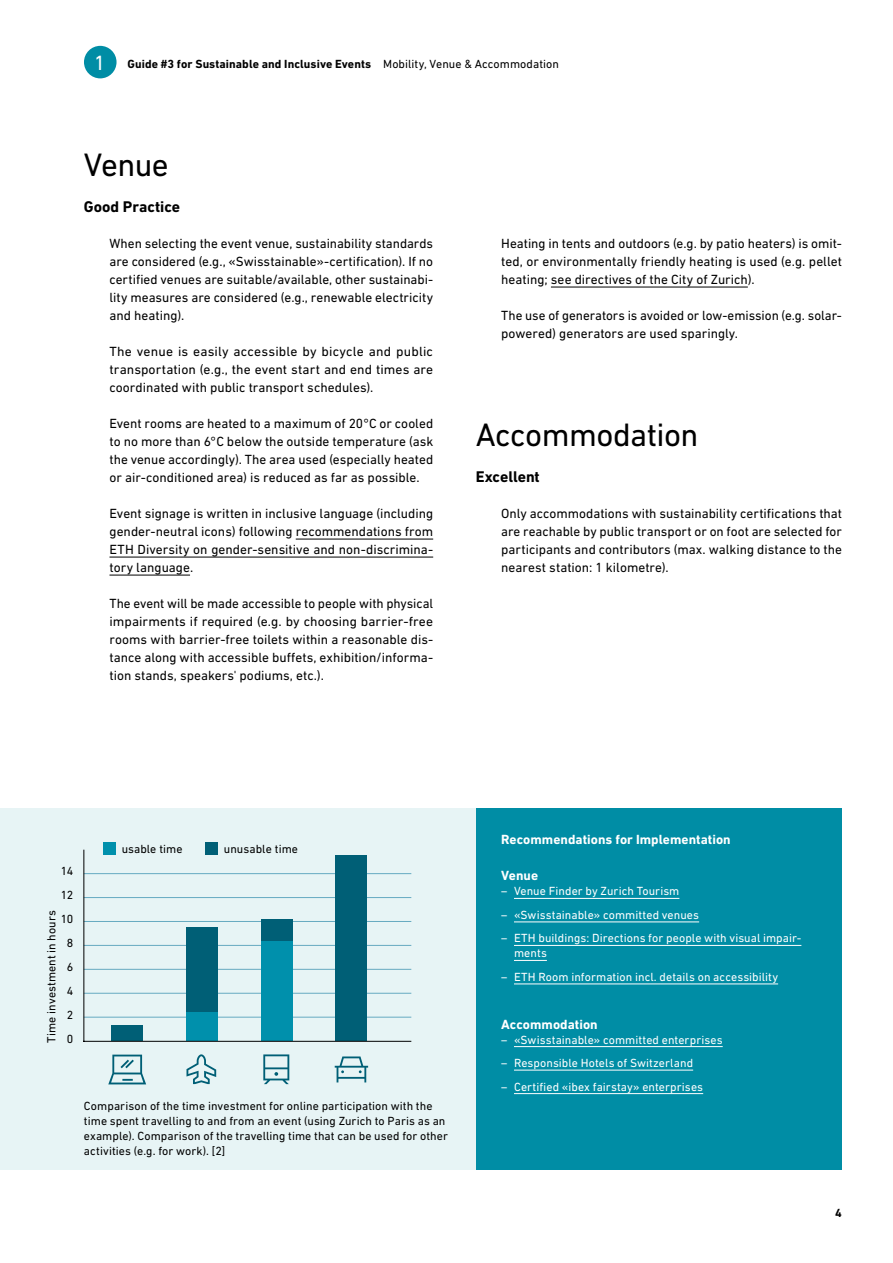
<style>
.page{position:relative;width:893px;height:1263px;background:#fff}
.page>*{position:absolute;margin:0;border:0;box-sizing:border-box;transform-origin:0 0}
.Headline_A4-S__22_26_4pt__120___H3{font:33px "DIN Next LT Pro";letter-spacing:-.015em;color:#000}
.Zwischentitel_A4-M__10_5_12pt_H4{font:700 15.75px "DIN Next LT Pro";letter-spacing:-.005em;color:#000}
.Lauftext_Checkbox__Blocksatz___9_12pt_P{font:13.5px/18px "DIN Next LT Pro";color:#000;text-align:justify}
.Zwischentitel_A4-S__9_12pt_H4{font:700 13.5px "DIN Next LT Pro";letter-spacing:.005em;color:#fff}
.Zwischentitel_A4-S__9_12pt_H5{font:700 13.5px "DIN Next LT Pro";letter-spacing:.005em;color:#fff}
.Infotext_S__Aufzählung_weiss___8_10pt_P{font:12px/15px "DIN Next LT Pro";letter-spacing:.005em;color:#fff}
.t1{font:12px/24px "DIN Next LT Pro";letter-spacing:.005em;color:#000;text-align:center}
.t2{font:700 12px "DIN Next LT Pro";letter-spacing:.005em;color:#000}
.s1{font-weight:400;font-size:21px;color:#fff}
.s2{font-weight:400}
.s3{font-family:"DIN Next W1 G"}
</style>
<div class="page">
<div style="left:476px;top:809px;width:366px;height:361px;background:#008da5"></div>
<hr style="left:296px;top:539px;width:137px;height:1px;background:#000">
<hr style="left:109px;top:557px;width:324px;height:1px;background:#000">
<hr style="left:109px;top:575px;width:81px;height:1px;background:#000">
<div style="left:84px;top:46px;width:33px;height:32px;background:#008da5;border-radius:50%"></div>
<hr style="left:514px;top:898px;width:165px;height:1px;background:#fff">
<hr style="left:514px;top:922px;width:185px;height:1px;background:#fff">
<hr style="left:514px;top:945px;width:287px;height:1px;background:#fff">
<hr style="left:514px;top:960px;width:33px;height:1px;background:#fff">
<hr style="left:514px;top:984px;width:264px;height:1px;background:#fff">
<hr style="left:514px;top:1046px;width:209px;height:1px;background:#fff">
<hr style="left:514px;top:1070px;width:179px;height:1px;background:#fff">
<hr style="left:514px;top:1093px;width:189px;height:1px;background:#fff">
<div style="left:0;top:809px;width:476px;height:361px;background:#e7f4f5"></div>
<hr style="left:84px;top:1017px;width:327px;height:1px;background:#66aac1">
<hr style="left:84px;top:993px;width:327px;height:1px;background:#66aac1">
<hr style="left:84px;top:969px;width:327px;height:1px;background:#66aac1">
<hr style="left:84px;top:945px;width:327px;height:1px;background:#66aac1">
<hr style="left:84px;top:921px;width:327px;height:1px;background:#66aac1">
<hr style="left:84px;top:897px;width:327px;height:1px;background:#66aac1">
<hr style="left:84px;top:873px;width:327px;height:1px;background:#66aac1">
<div style="left:335px;top:855px;width:32px;height:186px;background:#005f76"></div>
<div style="left:111px;top:1025px;width:32px;height:16px;background:#005f76"></div>
<div style="left:103px;top:842px;width:12px;height:13px;background:#0090ac"></div>
<div style="left:205px;top:842px;width:13px;height:12px;background:#005f76"></div>
<div style="left:186px;top:927px;width:32px;height:114px;background:#005f76"></div>
<div style="left:186px;top:1012px;width:32px;height:29px;background:#0090ac"></div>
<div style="left:261px;top:920px;width:31px;height:121px;background:#005f76"></div>
<div style="left:261px;top:941px;width:31px;height:100px;background:#0090ac"></div>
<hr style="left:83px;top:1041px;width:328px;height:1px;background:#000">
<hr style="left:83px;top:850px;width:1px;height:192px;background:#000">
<svg style="left:263px;top:1054px;width:26px;height:30px"></svg>
<svg style="left:335px;top:1056px;width:33px;height:26px"></svg>
<svg style="left:186px;top:1054px;width:30px;height:30px"></svg>
<svg style="left:108px;top:1054px;width:38px;height:30px"></svg>
<hr style="left:551px;top:287px;width:197px;height:1px;background:#000">
<p class="t2" style="left:94px;top:57px;width:466px"><span class="s1">1</span> Guide #3 for Sustainable and Inclusive Events <span class="s2">Mobility, Venue &amp; Accommodation</span></p>
<h3 class="Headline_A4-S__22_26_4pt__120___H3" style="left:84px;top:146px;width:86px">Venue</h3>
<h4 class="Zwischentitel_A4-M__10_5_12pt_H4" style="left:84px;top:197px;width:98px">Good Practice</h4>
<p class="Lauftext_Checkbox__Blocksatz___9_12pt_P" style="left:109px;top:234px;width:325px">When selecting the event venue, sustainability standards are considered (e.g., «Swisstainable»-certification). If no certified venues are suitable/available, other sustainabi&shy;lity measures are considered (e.g., renewable electricity and heating).</p>
<p class="Lauftext_Checkbox__Blocksatz___9_12pt_P" style="left:109px;top:342px;width:325px">The venue is easily accessible by bicycle and public transportation (e.g., the event start and end times are coordinated with public transport schedules).</p>
<p class="Lauftext_Checkbox__Blocksatz___9_12pt_P" style="left:109px;top:414px;width:325px">Event rooms are heated to a maximum of 20°C or cooled to no more than 6°C below the outside temperature (ask the venue accordingly). The area used (especially heated or air-conditioned area) is reduced as far as possible.</p>
<p class="Lauftext_Checkbox__Blocksatz___9_12pt_P" style="left:109px;top:504px;width:325px">Event signage is written in inclusive language (including gender-neutral icons) following recommendations from ETH Diversity on gender-sensitive and non-discrimina&shy;tory language.</p>
<p class="Lauftext_Checkbox__Blocksatz___9_12pt_P" style="left:109px;top:594px;width:325px">The event will be made accessible to people with physical impairments if required (e.g. by choosing barrier-free rooms with barrier-free toilets within a reasonable dis&shy;tance along with accessible buffets, exhibition/informa&shy;tion stands, speakers' podiums, etc.).</p>
<p class="Lauftext_Checkbox__Blocksatz___9_12pt_P" style="left:501px;top:234px;width:342px">Heating in tents and outdoors (e.g. by patio heaters) is omit&shy;ted, or environmentally friendly heating is used (e.g. pellet heating; see directives of the City of Zurich).</p>
<p class="Lauftext_Checkbox__Blocksatz___9_12pt_P" style="left:501px;top:306px;width:342px">The use of generators is avoided or low-emission (e.g. solar&shy;powered) generators are used sparingly.</p>
<h3 class="Headline_A4-S__22_26_4pt__120___H3" style="left:476px;top:416px;width:224px">Accommodation</h3>
<h4 class="Zwischentitel_A4-M__10_5_12pt_H4" style="left:476px;top:467px;width:66px">Excellent</h4>
<p class="Lauftext_Checkbox__Blocksatz___9_12pt_P" style="left:501px;top:504px;width:342px">Only accommodations with sustainability certifications that are reachable by public transport or on foot are selected for participants and contributors (max. walking distance to the nearest station: 1 kilometre).</p>
<p class="t1" style="left:61px;top:859px;width:14px">14<br>12<br>10<br>8<br>6<br>4<br>2<br>0</p>
<p class="t1" style="left:39px;top:1042px;width:134px;rotate:-90deg">Time investment in hours</p>
<p class="t1" style="left:122px;top:837px;width:62px">usable time</p>
<p class="t1" style="left:224px;top:837px;width:76px">unusable time</p>
<p class="t1" style="left:84px;top:1099px;width:366px;line-height:15px;text-align:left">Comparison of the time investment for online participation with the time spent travelling to and from an event (using Zurich to Paris as an example). Comparison of the travelling time that can be used for other activities (e.g. for work). [2]</p>
<h4 class="Zwischentitel_A4-S__9_12pt_H4" style="left:501px;top:832px;width:231px">Recommendations for Implementation</h4>
<h5 class="Zwischentitel_A4-S__9_12pt_H5" style="left:501px;top:868px;width:38px">Venue</h5>
<p class="Infotext_S__Aufzählung_weiss___8_10pt_P" style="left:501px;top:884px;width:180px"><span class="s3">–</span> Venue Finder by Zurich Tourism</p>
<p class="Infotext_S__Aufzählung_weiss___8_10pt_P" style="left:501px;top:907px;width:199px"><span class="s3">–</span> «Swisstainable» committed venues</p>
<p class="Infotext_S__Aufzählung_weiss___8_10pt_P" style="left:514px;top:931px;width:289px;text-indent:-13px"><span class="s3">–</span> ETH buildings: Directions for people with visual impair&shy;ments</p>
<p class="Infotext_S__Aufzählung_weiss___8_10pt_P" style="left:501px;top:969px;width:278px"><span class="s3">–</span> ETH Room information incl. details on accessibility</p>
<h5 class="Zwischentitel_A4-S__9_12pt_H5" style="left:501px;top:1016px;width:98px">Accommodation</h5>
<p class="Infotext_S__Aufzählung_weiss___8_10pt_P" style="left:501px;top:1032px;width:223px"><span class="s3">–</span> "Swisstainable" committed enterprises</p>
<p class="Infotext_S__Aufzählung_weiss___8_10pt_P" style="left:501px;top:1055px;width:193px"><span class="s3">–</span> Responsible Hotels of Switzerland</p>
<p class="Infotext_S__Aufzählung_weiss___8_10pt_P" style="left:501px;top:1079px;width:203px"><span class="s3">–</span> Certified «ibex fairstay» enterprises</p>
<p class="t2" style="left:835px;top:1206px;width:8px">4</p>
</div>
